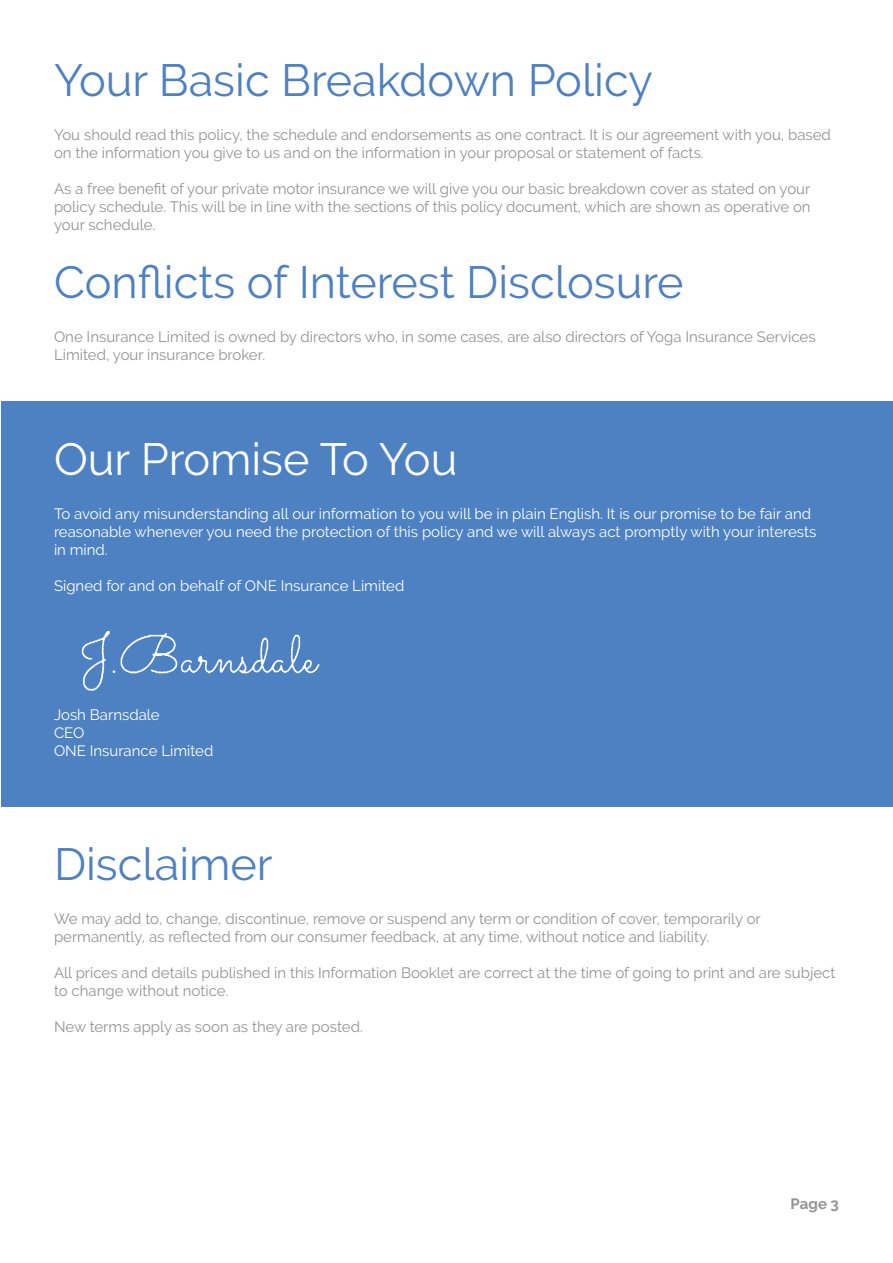
<style>
.page{position:relative;width:893px;height:1263px;background:#fff}
.page>*{position:absolute;margin:0;border:0;box-sizing:border-box;transform-origin:0 0}
.t1{font:45px "Raleway";color:#4d81c2}
.t2{font:45px "Raleway";color:#fff}
.t3{font:15px/18px "Raleway";color:#939393}
.t4{font:15px/18px "Raleway";color:#fff}
.t5{font:700 15px "Raleway";color:#939393}
</style>
<div class="page">
<div style="left:1px;top:401px;width:892px;height:406px;background:#4d81c2"></div>
<img style="left:81px;top:631px;width:239px;height:60px">
<p class="t1" style="left:54px;top:54px;width:600px">Your Basic Breakdown Policy</p>
<p class="t3" style="left:54px;top:126px;width:778px">You should read this policy, the schedule and endorsements as one contract. It is our agreement with you, based on the information you give to us and on the information in your proposal or statement of facts.</p>
<p class="t3" style="left:54px;top:180px;width:758px;text-align:justify">As a free benefit of your private motor insurance we will give you our basic breakdown cover as stated on your policy schedule. This will be in line with the sections of this policy document, which are shown as operative on your schedule.</p>
<p class="t1" style="left:54px;top:256px;width:631px">Conflicts of Interest Disclosure</p>
<p class="t3" style="left:54px;top:328px;width:763px">One Insurance Limited is owned by directors who, in some cases, are also directors of Yoga Insurance Services<br>Limited, your insurance broker.</p>
<p class="t2" style="left:54px;top:432px;width:405px">Our Promise To You</p>
<p class="t4" style="left:54px;top:504px;width:764px">To avoid any misunderstanding all our information to you will be in plain English. It is our promise to be fair and reasonable whenever you need the protection of this policy and we will always act promptly with your interests</p>
<p class="t4" style="left:54px;top:540px;width:55px">in mind.</p>
<p class="t4" style="left:54px;top:576px;width:352px">Signed for and on behalf of ONE Insurance Limited</p>
<p class="t4" style="left:54px;top:706px;width:107px">Josh Barnsdale</p>
<p class="t4" style="left:54px;top:724px;width:32px">CEO</p>
<p class="t4" style="left:54px;top:742px;width:161px">ONE Insurance Limited</p>
<p class="t1" style="left:54px;top:838px;width:220px">Disclaimer</p>
<p class="t3" style="left:54px;top:909px;width:708px">We may add to, change, discontinue, remove or suspend any term or condition of cover, temporarily or permanently, as reflected from our consumer feedback, at any time, without notice and liability.</p>
<p class="t3" style="left:54px;top:963px;width:783px">All prices and details published in this Information Booklet are correct at the time of going to print and are subject to change without notice.</p>
<p class="t3" style="left:54px;top:1017px;width:310px">New terms apply as soon as they are posted.</p>
<p class="t5" style="left:791px;top:1195px;width:50px">Page 3</p>
</div>
